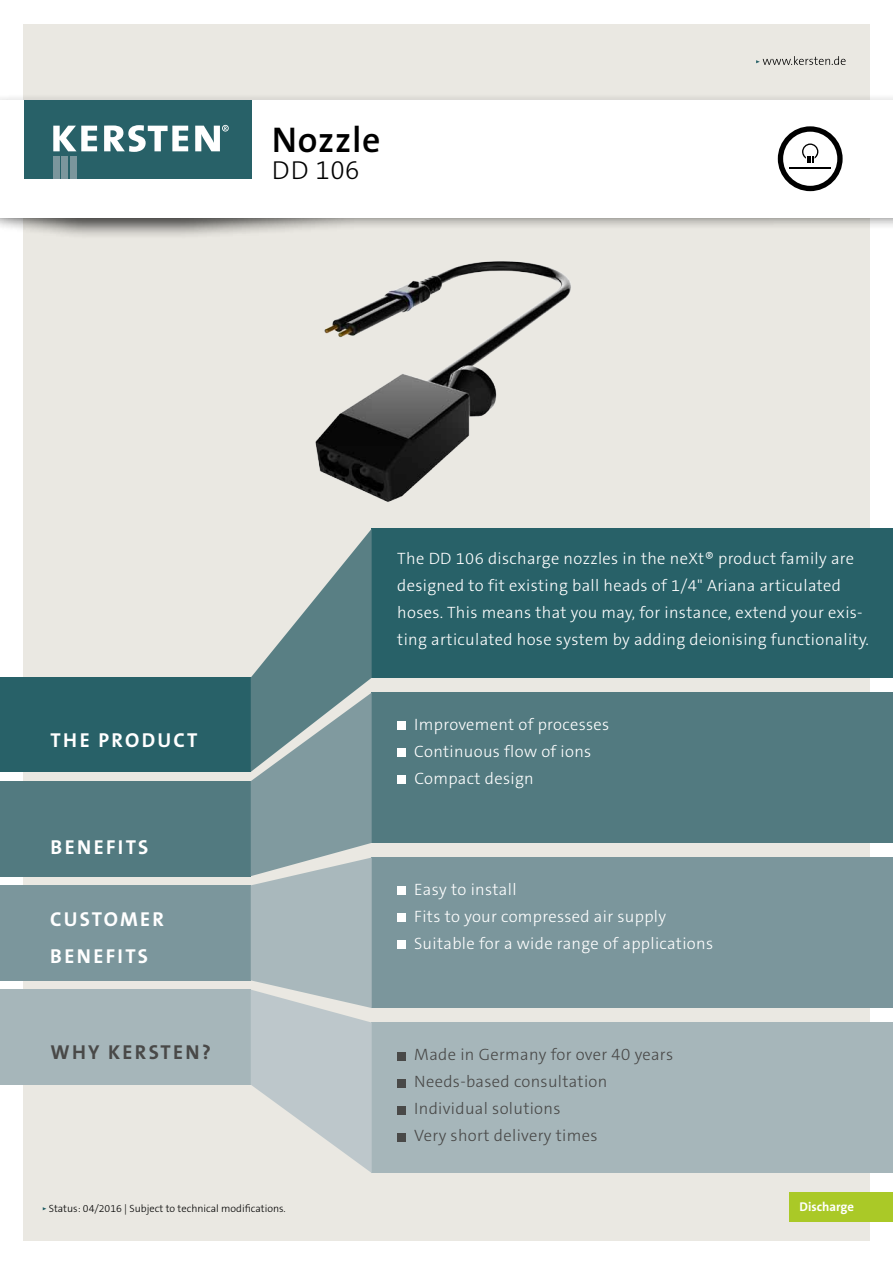
<style>
.page{position:relative;width:893px;height:1263px;background:#fff}
.page>*{position:absolute;margin:0;border:0;box-sizing:border-box;transform-origin:0 0}
.t1{font:600 36px "The Sans B W6";letter-spacing:.02em;color:#000}
.t2{font:300 26.1px "The Sans B W3";color:#000}
.t3{font:700 20.25px/37.2px "The Sans B W7";letter-spacing:.115em;color:#fff}
.t4{font:700 20.25px "The Sans B W7";letter-spacing:.115em;color:#494948}
.t5{font:300 16.5px/27px "The Sans B W3";letter-spacing:.02em;color:#fff}
.t6{font:300 16.5px/27px "The Sans C4 s";letter-spacing:.02em;color:#494948}
.t7{font:300 16.5px/27px "The Sans C4 s";letter-spacing:.02em;color:#fff}
.t8{font:700 12.75px "The Sans B W7";color:#fff}
.t9{font:300 10.5px "The Sans B W3";color:#000}
</style>
<div class="page">
<div style="left:23px;top:24px;width:847px;height:1216px;background:#eae8e2"></div>
<div style="left:0;top:94px;width:893px;height:145px;background:#000;opacity:.75"></div>
<div style="left:0;top:100px;width:893px;height:118px;background:#fff"></div>
<div style="left:24px;top:100px;width:228px;height:79px;background:#286168"></div>
<svg style="left:53px;top:125px;width:176px;height:27px"></svg>
<div style="left:53px;top:156px;width:7px;height:23px;background:#7b969c"></div>
<div style="left:70px;top:156px;width:7px;height:23px;background:#7b969c"></div>
<div style="left:62px;top:156px;width:6px;height:23px;background:#7b969c"></div>
<svg style="left:778px;top:126px;width:65px;height:65px"></svg>
<hr style="left:789px;top:167px;width:42px;height:1px;background:#000">
<div style="left:0;top:989px;width:251px;height:95px;background:#a6b6ba"></div>
<div style="left:0;top:885px;width:251px;height:95px;background:#7b969c"></div>
<div style="left:0;top:781px;width:251px;height:95px;background:#527a80"></div>
<div style="left:0;top:678px;width:251px;height:94px;background:#286168"></div>
<div style="left:372px;top:1022px;width:521px;height:151px;background:#a6b6ba"></div>
<div style="left:372px;top:857px;width:521px;height:151px;background:#7b969c"></div>
<div style="left:372px;top:692px;width:521px;height:151px;background:#527a80"></div>
<div style="left:372px;top:528px;width:521px;height:150px;background:#286168"></div>
<svg style="left:251px;top:529px;width:121px;height:644px"></svg>
<div style="left:397px;top:887px;width:9px;height:8px;background:#fff"></div>
<div style="left:397px;top:914px;width:9px;height:8px;background:#fff"></div>
<div style="left:397px;top:941px;width:9px;height:8px;background:#fff"></div>
<div style="left:397px;top:1052px;width:9px;height:8px;background:#494948"></div>
<div style="left:397px;top:1079px;width:9px;height:8px;background:#494948"></div>
<div style="left:397px;top:1106px;width:9px;height:8px;background:#494948"></div>
<div style="left:397px;top:1133px;width:9px;height:8px;background:#494948"></div>
<div style="left:397px;top:721px;width:9px;height:9px;background:#fff"></div>
<div style="left:397px;top:748px;width:9px;height:9px;background:#fff"></div>
<div style="left:397px;top:775px;width:9px;height:9px;background:#fff"></div>
<div style="left:790px;top:1192px;width:103px;height:30px;background:#aac927"></div>
<svg style="left:756px;top:56px;width:90px;height:9px"></svg>
<img style="left:315px;top:261px;width:256px;height:241px">
<h1 class="t1" style="left:272px;top:116px;width:110px">Nozzle</h1>
<h2 class="t2" style="left:272px;top:153px;width:89px">DD 106</h2>
<p class="t3" style="left:51px;top:721px;width:149px">THE PRODUCT</p>
<p class="t3" style="left:51px;top:829px;width:99px">BENEFITS</p>
<p class="t3" style="left:50px;top:900px;width:115px">CUSTOMER<br>BENEFITS</p>
<p class="t4" style="left:51px;top:1039px;width:162px">WHY KERSTEN?</p>
<p class="t9" style="left:49px;top:1201px;width:239px">Status: 04/2016 | Subject to technical modifications.</p>
<p class="t5" style="left:397px;top:545px;width:473px">The DD 106 discharge nozzles in the neXt® product family are designed to fit existing ball heads of 1/4" Ariana articulated hoses. This means that you may, for instance, extend your exis&shy;ting articulated hose system by adding deionising functionality.</p>
<p class="t5" style="left:414px;top:711px;width:197px">Improvement of processes<br>Continuous flow of ions<br>Compact design</p>
<p class="t7" style="left:414px;top:876px;width:301px">Easy to install<br>Fits to your compressed air supply<br>Suitable for a wide range of applications</p>
<p class="t6" style="left:414px;top:1041px;width:260px">Made in Germany for over 40 years<br>Needs-based consultation<br>Individual solutions<br>Very short delivery times</p>
<p class="t8" style="left:799px;top:1199px;width:56px">Discharge</p>
</div>
